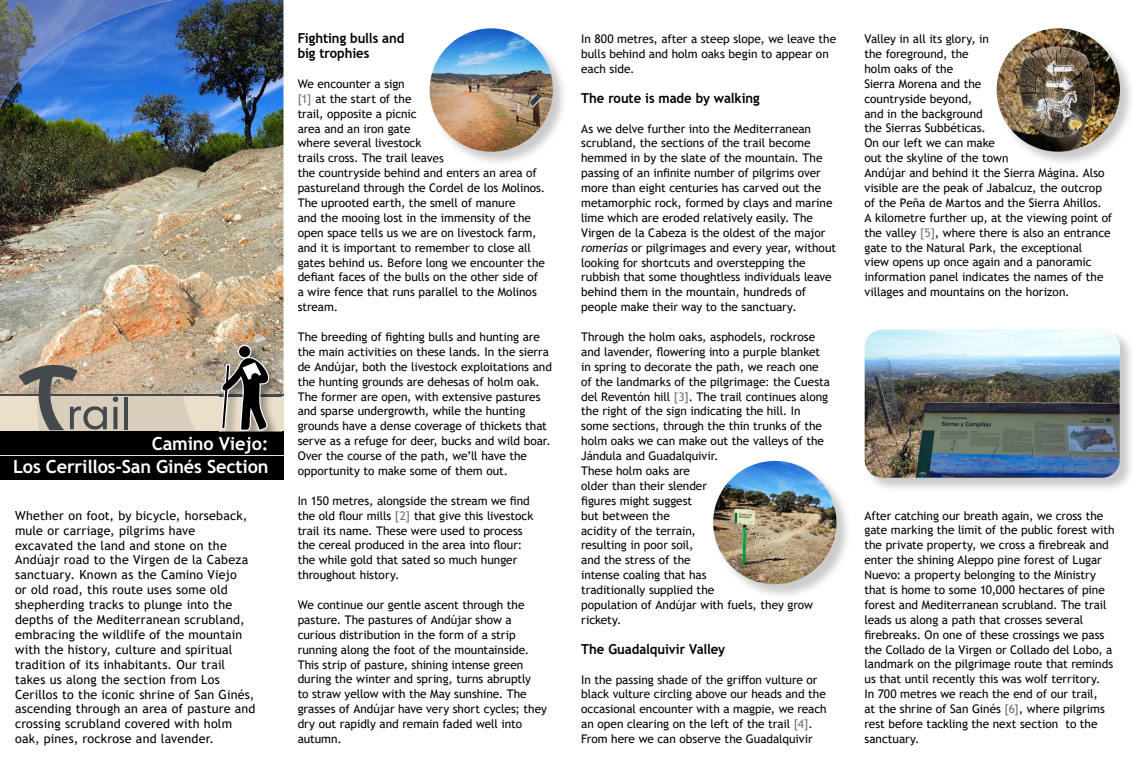
<style>
.page{position:relative;width:1134px;height:780px;background:#fff}
.page>*{position:absolute;margin:0;border:0;box-sizing:border-box;transform-origin:0 0}
.t1{font:700 18.12px/23.4px "Trebuchet MS";letter-spacing:-.01em;color:#fff;text-align:right}
.t2{font:700 13.75px/14.9px "Trebuchet MS";letter-spacing:-.005em;color:#000;scale:.95 1}
.t3{font:12.5px/14.9px "Trebuchet MS";letter-spacing:.015em;color:#000}
.t4{font:11.88px/14.9px "Trebuchet MS";letter-spacing:-.005em;color:#000}
.s1{color:#707172}
.s2{font-style:italic}
</style>
<div class="page">
<img style="left:0;top:0;width:283px;height:394px">
<div style="left:0;top:396px;width:283px;height:83px;background:#ebdfca"></div>
<div style="left:0;top:431px;width:283px;height:24px;background:#000"></div>
<div style="left:0;top:456px;width:283px;height:23px;background:#000"></div>
<hr style="left:0;top:394px;width:283px;height:2px;background:#44494d">
<svg style="left:19px;top:365px;width:178px;height:66px;background:#b7ab9a"></svg>
<img style="left:220px;top:342px;width:62px;height:90px">
<img style="left:220px;top:437px;width:41px;height:5px">
<svg style="left:221px;top:345px;width:48px;height:86px;background:#7b766d"></svg>
<img style="left:714px;top:461px;width:133px;height:134px">
<img style="left:713px;top:461px;width:123px;height:123px;border-radius:62px">
<img style="left:430px;top:29px;width:133px;height:134px">
<img style="left:430px;top:154px;width:14px;height:8px">
<img style="left:430px;top:28px;width:123px;height:124px;border-radius:62px">
<img style="left:871px;top:336px;width:260px;height:153px">
<img style="left:865px;top:329px;width:255px;height:148px">
<img style="left:997px;top:29px;width:134px;height:133px">
<svg style="left:997px;top:154px;width:11px;height:9px"></svg>
<img style="left:997px;top:28px;width:123px;height:124px;border-radius:62px">
<img style="left:0;top:0;width:86px;height:72px">
<img style="left:86px;top:0;width:86px;height:30px">
<img style="left:0;top:72px;width:26px;height:36px">
<h1 class="t1" style="left:13px;top:432px;width:257px">Camino Viejo:<br>Los Cerrillos-San Ginés Section</h1>
<p class="t3" style="left:15px;top:507px;width:242px">Whether on foot, by bicycle, horseback, mule or carriage, pilgrims have excavated the land and stone on the Andúajr road to the Virgen de la Cabeza sanctuary. Known as the Camino Viejo<br>or old road, this route uses some old shepherding tracks to plunge into the depths of the Mediterranean scrubland, embracing the wildlife of the mountain with the history, culture and spiritual tradition of its inhabitants. Our trail takes us along the section from Los Cerillos to the iconic shrine of San Ginés, ascending through an area of pasture and crossing scrubland covered with holm oak, pines, rockrose and lavender.</p>
<p class="t2" style="left:298px;top:31px;width:114px">Fighting bulls and big trophies</p>
<p class="t4" style="left:298px;top:76px;width:249px">We encounter a sign<br><span class="s1">[1]</span> at the start of the<br>trail, opposite a picnic<br>area and an iron gate<br>where several livestock<br>trails cross. The trail leaves<br>the countryside behind and enters an area of pastureland through the Cordel de los Molinos.<br>The uprooted earth, the smell of manure<br>and the mooing lost in the immensity of the open space tells us we are on livestock farm, and it is important to remember to close all gates behind us. Before long we encounter the defiant faces of the bulls on the other side of a wire fence that runs parallel to the Molinos stream.</p>
<p class="t4" style="left:298px;top:329px;width:256px">The breeding of fighting bulls and hunting are the main activities on these lands. In the sierra de Andújar, both the livestock exploitations and the hunting grounds are dehesas of holm oak.<br>The former are open, with extensive pastures and sparse undergrowth, while the hunting grounds have a dense coverage of thickets that serve as a refuge for deer, bucks and wild boar.<br>Over the course of the path, we’ll have the opportunity to make some of them out.</p>
<p class="t4" style="left:298px;top:493px;width:237px">In 150 metres, alongside the stream we find the old flour mills <span class="s1">[2]</span> that give this livestock trail its name. These were used to process the cereal produced in the area into flour: the while gold that sated so much hunger throughout history.</p>
<p class="t4" style="left:298px;top:597px;width:251px">We continue our gentle ascent through the pasture. The pastures of Andújar show a curious distribution in the form of a strip running along the foot of the mountainside.<br>This strip of pasture, shining intense green during the winter and spring, turns abruptly<br>to straw yellow with the May sunshine. The grasses of Andújar have very short cycles; they dry out rapidly and remain faded well into autumn.</p>
<p class="t4" style="left:581px;top:31px;width:256px">In 800 metres, after a steep slope, we leave the bulls behind and holm oaks begin to appear on each side.</p>
<p class="t2" style="left:581px;top:90px;width:189px">The route is made by walking</p>
<p class="t4" style="left:581px;top:121px;width:256px">As we delve further into the Mediterranean scrubland, the sections of the trail become hemmed in by the slate of the mountain. The passing of an infinite number of pilgrims over more than eight centuries has carved out the metamorphic rock, formed by clays and marine lime which are eroded relatively easily. The Virgen de la Cabeza is the oldest of the major <span class="s2">romerías</span> or pilgrimages and every year, without looking for shortcuts and overstepping the rubbish that some thoughtless individuals leave behind them in the mountain, hundreds of people make their way to the sanctuary.</p>
<p class="t4" style="left:581px;top:329px;width:250px">Through the holm oaks, asphodels, rockrose and lavender, flowering into a purple blanket in spring to decorate the path, we reach one of the landmarks of the pilgrimage: the Cuesta del Reventón hill <span class="s1">[3]</span>. The trail continues along the right of the sign indicating the hill. In some sections, through the thin trunks of the holm oaks we can make out the valleys of the<br>Jándula and Guadalquivir.<br>These holm oaks are<br>older than their slender<br>figures might suggest<br>but between the<br>acidity of the terrain,<br>resulting in poor soil,<br>and the stress of the<br>intense coaling that has<br>traditionally supplied the<br>population of Andújar with fuels, they grow rickety.</p>
<p class="t2" style="left:581px;top:641px;width:153px">The Guadalquivir Valley</p>
<p class="t4" style="left:581px;top:671px;width:247px">In the passing shade of the griffon vulture or black vulture circling above our heads and the occasional encounter with a magpie, we reach an open clearing on the left of the trail <span class="s1">[4]</span>.<br>From here we can observe the Guadalquivir</p>
<p class="t4" style="left:864px;top:31px;width:249px">Valley in all its glory, in<br>the foreground, the<br>holm oaks of the<br>Sierra Morena and the<br>countryside beyond,<br>and in the background<br>the Sierras Subbéticas.<br>On our left we can make<br>out the skyline of the town<br>Andújar and behind it the Sierra Mágina. Also visible are the peak of Jabalcuz, the outcrop of the Peña de Martos and the Sierra Ahillos.<br>A kilometre further up, at the viewing point of the valley <span class="s1">[5]</span>, where there is also an entrance gate to the Natural Park, the exceptional<br>view opens up once again and a panoramic information panel indicates the names of the villages and mountains on the horizon.</p>
<p class="t4" style="left:864px;top:508px;width:252px">After catching our breath again, we cross the gate marking the limit of the public forest with the private property, we cross a firebreak and enter the shining Aleppo pine forest of Lugar Nuevo: a property belonging to the Ministry that is home to some 10,000 hectares of pine forest and Mediterranean scrubland. The trail leads us along a path that crosses several firebreaks. On one of these crossings we pass the Collado de la Virgen or Collado del Lobo, a landmark on the pilgrimage route that reminds us that until recently this was wolf territory.<br>In 700 metres we reach the end of our trail,<br>at the shrine of San Ginés <span class="s1">[6]</span>, where pilgrims rest before tackling the next section to the sanctuary.</p>
</div>
